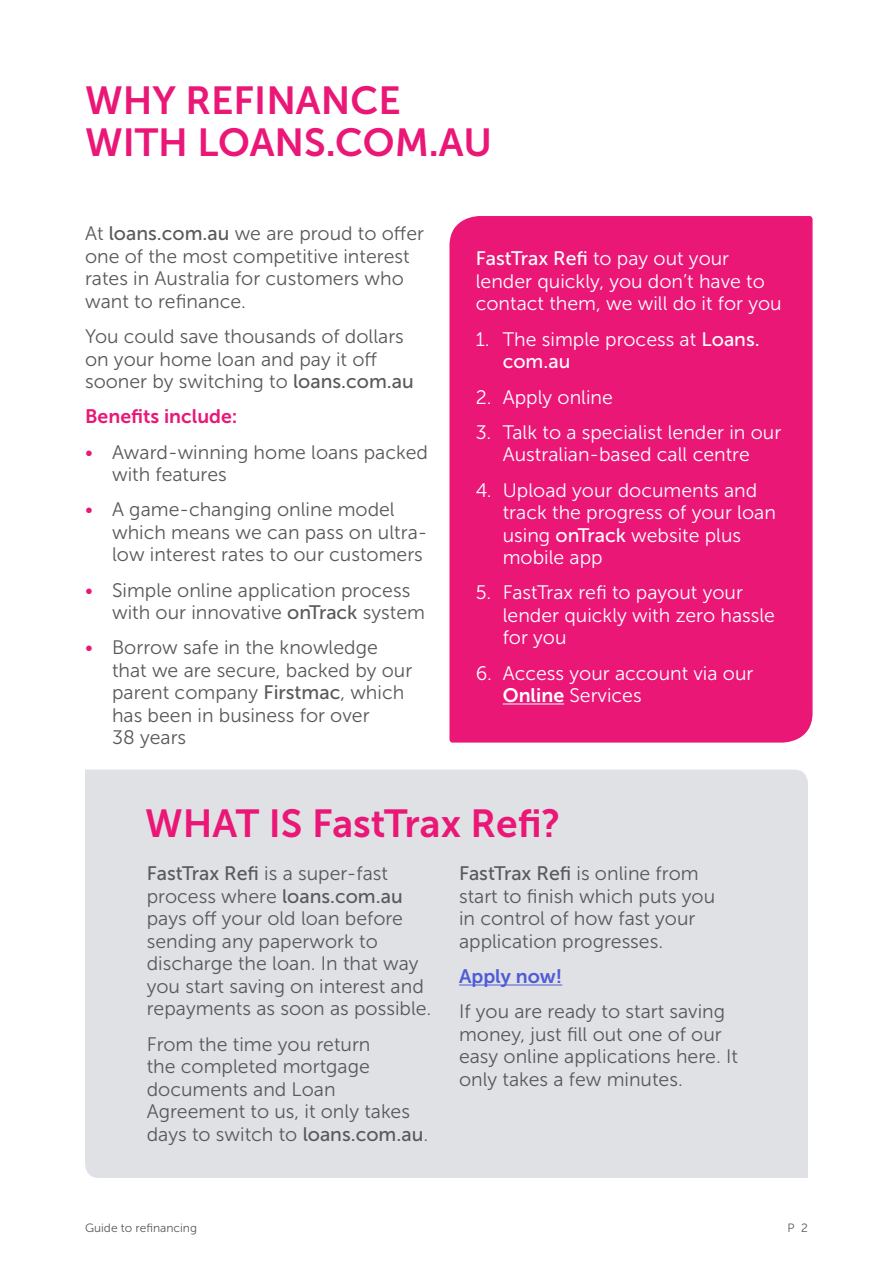
<style>
.page{position:relative;width:893px;height:1263px;background:#fff}
.page>*{position:absolute;margin:0;border:0;box-sizing:border-box;transform-origin:0 0}
.t1{font:39px/42px "Museo Sans 700";color:#ea1777}
.t2{font:19.5px/22.5px "Museo Sans 300";color:#58595b}
.t3{font:19.5px/22.5px "Museo Sans 300";color:#fff}
.t4{font:19.5px "Museo Sans 500";color:#fff}
.t5{font:19.5px "Museo Sans 500";color:#58595b}
.t6{font:19.5px "Museo Sans 700";color:#e91877}
.t7{font:19.5px "Museo Sans 700";color:#4f5cd6}
.t8{font:12px "Museo Sans 300";color:#58595b}
.s1{font-family:"Museo Sans 500"}
.s2{color:#ea1777}
.s3{font-family:"Museo Sans 300"}
.s4{font-family:"Museo Sans 700"}
</style>
<div class="page">
<div style="left:449px;top:216px;width:364px;height:527px;background:#ea1777"></div>
<hr style="left:503px;top:703px;width:61px;height:1px;background:#fff">
<div style="left:85px;top:770px;width:723px;height:408px;background:#e0e1e5"></div>
<hr style="left:459px;top:984px;width:103px;height:1px;background:#4f5cd6">
<h1 class="t1" style="left:85px;top:80px;width:409px">WHY REFINANCE<br>WITH LOANS.COM.AU</h1>
<p class="t2" style="left:85px;top:223px;width:341px">At <span class="s1">loans.com.au</span> we are proud to offer one of the most competitive interest rates in Australia for customers who want to refinance.</p>
<p class="t2" style="left:85px;top:325px;width:330px">You could save thousands of dollars on your home loan and pay it off sooner by switching to <span class="s1">loans.com.au</span></p>
<p class="t6" style="left:85px;top:406px;width:154px">Benefits include:</p>
<p class="t2" style="left:112px;top:441px;width:317px;text-indent:-27px"><span class="s2">•</span> Award-winning home loans packed with features</p>
<p class="t2" style="left:112px;top:499px;width:317px;text-indent:-27px"><span class="s2">•</span> A game-changing online model which means we can pass on ultra&shy;low interest rates to our customers</p>
<p class="t2" style="left:112px;top:579px;width:314px;text-indent:-27px"><span class="s2">•</span> Simple online application process with our innovative <span class="s1">onTrack</span> system</p>
<p class="t2" style="left:112px;top:637px;width:302px;text-indent:-27px"><span class="s2">•</span> Borrow safe in the knowledge that we are secure, backed by our parent company <span class="s1">Firstmac</span>, which has been in business for over<br>38 years</p>
<p class="t4" style="left:476px;top:248px;width:255px">FastTrax Refi <span class="s3">to pay out your</span></p>
<p class="t3" style="left:476px;top:270px;width:307px">lender quickly, you don’t have to contact them, we will do it for you</p>
<p class="t3" style="left:476px;top:328px;width:285px">1. The simple process at <span class="s1">Loans.</span></p>
<p class="t4" style="left:503px;top:351px;width:69px">com.au</p>
<p class="t3" style="left:476px;top:386px;width:139px">2. Apply online</p>
<p class="t3" style="left:476px;top:421px;width:307px;text-align:center">3. Talk to a specialist lender in our<br>Australian-based call centre</p>
<p class="t3" style="left:503px;top:479px;width:275px;text-indent:-27px">4. Upload your documents and track the progress of your loan using <span class="s1">onTrack</span> website plus mobile app</p>
<p class="t3" style="left:503px;top:581px;width:274px;text-indent:-27px">5. FastTrax refi to payout your lender quickly with zero hassle for you</p>
<p class="t3" style="left:503px;top:662px;width:252px;text-indent:-27px">6. Access your account via our<br><span class="s4">Online</span> Services</p>
<h1 class="t1" style="left:145px;top:802px;width:417px">WHAT IS FastTrax Refi?</h1>
<p class="t2" style="left:147px;top:862px;width:286px"><span class="s1">FastTrax Refi</span> is a super-fast process where <span class="s1">loans.com.au </span>pays off your old loan before sending any paperwork to discharge the loan. In that way you start saving on interest and repayments as soon as possible.</p>
<p class="t2" style="left:147px;top:1033px;width:283px">From the time you return<br>the completed mortgage documents and Loan<br>Agreement to us, it only takes days to switch to <span class="s1">loans.com.au</span>.</p>
<p class="t5" style="left:459px;top:863px;width:241px">FastTrax Refi <span class="s3">is online from</span></p>
<p class="t2" style="left:459px;top:885px;width:258px">start to finish which puts you in control of how fast your application progresses.</p>
<p class="t7" style="left:459px;top:965px;width:105px">Apply now!</p>
<p class="t2" style="left:459px;top:1000px;width:280px">If you are ready to start saving money, just fill out one of our easy online applications here. It only takes a few minutes.</p>
<p class="t8" style="left:85px;top:1221px;width:113px">Guide to refinancing</p>
<p class="t8" style="left:787px;top:1221px;width:22px">P 2</p>
</div>
